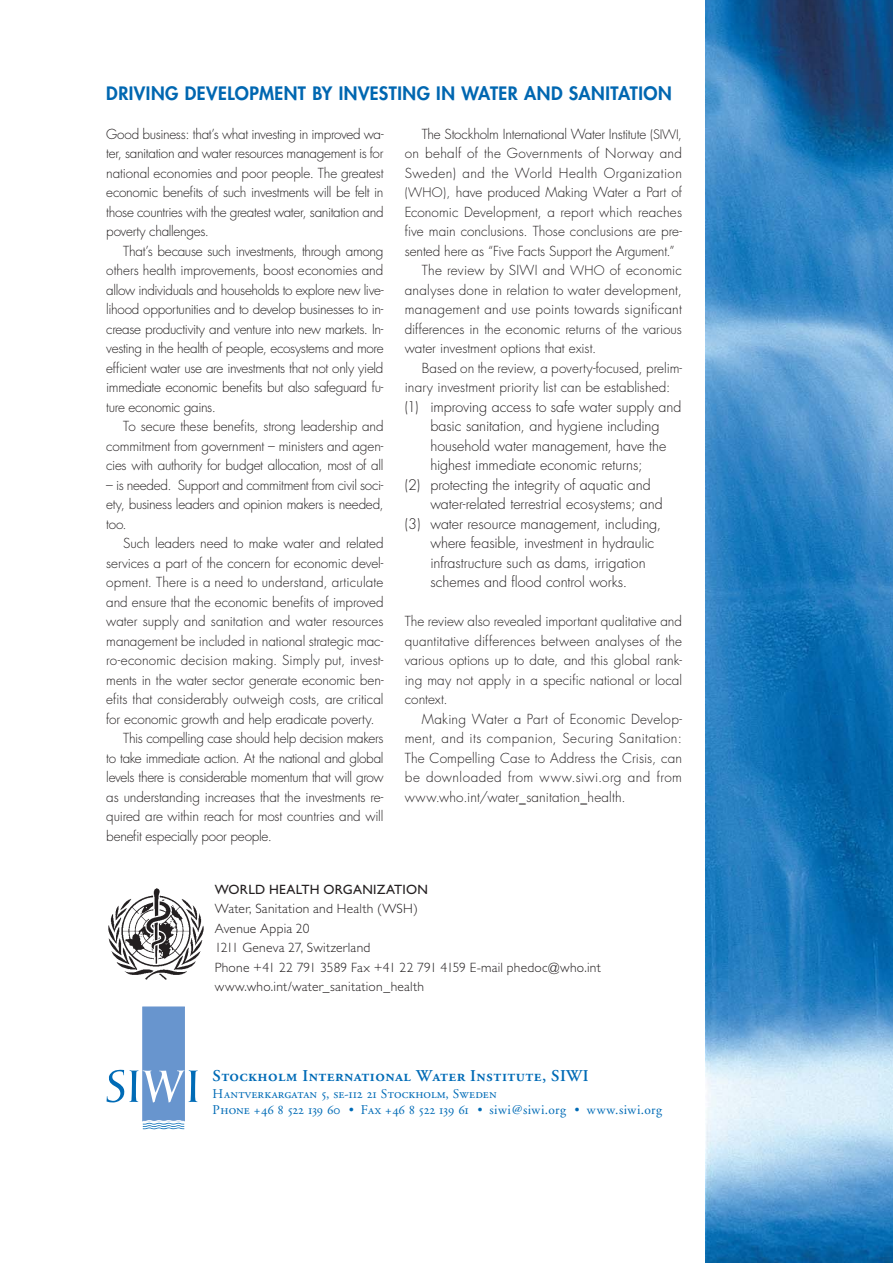
<style>
.page{position:relative;width:893px;height:1263px;background:#fff}
.page>*{position:absolute;margin:0;border:0;box-sizing:border-box;transform-origin:0 0}
.t1{font:800 18px "Futura";letter-spacing:.025em;color:#0067b1}
.t2{font:600 16.5px "Adobe Garamond Exp";letter-spacing:.025em;color:#006bb6}
.t3{font:300 14.25px "Futura";color:#231f20}
.t4{font:300 13.5px/19.5px "Futura";letter-spacing:-.005em;color:#231f20;text-align:justify}
.t5{font:300 13.5px/19.5px "Gill Sans";letter-spacing:.015em;color:#231f20}
.t6{font:300 13.5px "Futura";letter-spacing:.02em;color:#231f20}
.t7{font:300 13.5px "Futura";letter-spacing:-.025em;color:#231f20}
.t8{font:300 13.5px "Futura";letter-spacing:-.03em;color:#231f20}
.t9{font:300 13.5px "Futura";letter-spacing:.025em;color:#231f20}
.t10{font:300 13.5px "Futura";letter-spacing:.03em;color:#231f20}
.t11{font:13.5px "Gill Sans";letter-spacing:.02em;color:#231f20}
.t12{font:13.35px "Adobe Garamond";letter-spacing:.035em;color:#006bb6}
.t13{font:13.35px "Adobe Garamond Exp";letter-spacing:.005em;color:#006bb6}
.s1{font-size:12.75px}
.s2{font-family:"Adobe Garamond"}
.s3{font-family:"Adobe Garamond Exp"}
.s4{font-style:italic}
</style>
<div class="page">
<div style="left:142px;top:1006px;width:43px;height:115px;background:#6895ce;border:1px solid #6895ce"></div>
<svg style="left:107px;top:1070px;width:91px;height:33px"></svg>
<svg style="left:143px;top:1120px;width:41px;height:9px"></svg>
<img style="left:705px;top:0;width:188px;height:1263px">
<img style="left:109px;top:889px;width:95px;height:90px">
<h1 class="t1" style="left:106px;top:85px;width:567px">DRIVING DEVELOPMENT BY INVESTING IN WATER AND SANITATION</h1>
<p class="t4" style="left:106px;top:125px;width:279px">Good business: that’s what investing in improved wa&shy;ter, sanitation and water resources management is for national economies and poor people. The greatest economic benefits of such investments will be felt in those countries with the greatest water, sanitation and poverty challenges.</p>
<p class="t4" style="left:106px;top:242px;width:279px;text-indent:17px">That’s because such investments, through among others health improvements, boost economies and allow individuals and households to explore new live&shy;lihood opportunities and to develop businesses to in&shy;crease productivity and venture into new markets. In&shy;vesting in the health of people, ecosystems and more efficient water use are investments that not only yield immediate economic benefits but also safeguard fu&shy;ture economic gains.</p>
<p class="t4" style="left:106px;top:418px;width:279px;text-indent:17px">To secure these benefits, strong leadership and commitment from government – ministers and agen&shy;cies with authority for budget allocation, most of all</p>
<p class="t4" style="left:106px;top:476px;width:279px">– is needed. Support and commitment from civil soci&shy;ety, business leaders and opinion makers is needed, too.</p>
<p class="t4" style="left:123px;top:535px;width:262px">Such leaders need to make water and related</p>
<p class="t4" style="left:106px;top:554px;width:279px">services a part of the concern for economic devel-</p>
<p class="t4" style="left:106px;top:574px;width:279px">opment. There is a need to understand, articulate</p>
<p class="t4" style="left:106px;top:593px;width:279px">and ensure that the economic benefits of improved</p>
<p class="t4" style="left:106px;top:613px;width:279px">water supply and sanitation and water resources</p>
<p class="t4" style="left:106px;top:632px;width:279px">management be included in national strategic mac-</p>
<p class="t4" style="left:106px;top:652px;width:279px">ro-economic decision making. Simply put, invest-</p>
<p class="t4" style="left:106px;top:671px;width:279px">ments in the water sector generate economic ben-</p>
<p class="t4" style="left:106px;top:691px;width:279px">efits that considerably outweigh costs, are critical</p>
<p class="t4" style="left:106px;top:710px;width:270px">for economic growth and help eradicate poverty.</p>
<p class="t7" style="left:123px;top:732px;width:262px">This compelling case should help decision makers</p>
<p class="t8" style="left:106px;top:752px;width:279px">to take immediate action. At the national and global</p>
<p class="t7" style="left:106px;top:771px;width:279px">levels there is considerable momentum that will grow</p>
<p class="t4" style="left:106px;top:788px;width:279px">as understanding increases that the investments re-</p>
<p class="t4" style="left:106px;top:808px;width:279px">quired are within reach for most countries and will</p>
<p class="t4" style="left:106px;top:827px;width:167px">benefit especially poor people.</p>
<p class="t4" style="left:422px;top:125px;width:262px">The Stockholm International Water Institute <span class="s1">(SIWI</span>,</p>
<p class="t6" style="left:405px;top:147px;width:279px">on behalf of the Governments of Norway and</p>
<p class="t10" style="left:405px;top:167px;width:279px">Sweden) and the World Health Organization</p>
<p class="t4" style="left:405px;top:184px;width:279px"><span class="s1">(WHO),</span> have produced Making Water a Part of</p>
<p class="t4" style="left:405px;top:203px;width:279px">Economic Development, a report which reaches</p>
<p class="t4" style="left:405px;top:223px;width:279px">five main conclusions. Those conclusions are pre-</p>
<p class="t4" style="left:405px;top:242px;width:271px">sented here as “Five Facts Support the Argument.”</p>
<p class="t6" style="left:422px;top:264px;width:262px">The review by SIWI and <span class="s1">WHO</span> of economic</p>
<p class="t9" style="left:405px;top:284px;width:279px">analyses done in relation to water development,</p>
<p class="t6" style="left:405px;top:303px;width:279px">management and use points towards significant</p>
<p class="t4" style="left:405px;top:320px;width:279px">differences in the economic returns of the various</p>
<p class="t4" style="left:405px;top:340px;width:193px">water investment options that exist.</p>
<p class="t4" style="left:422px;top:359px;width:262px">Based on the review, a poverty-focused, prelim-</p>
<p class="t4" style="left:405px;top:379px;width:267px">inary investment priority list can be established:</p>
<p class="t3" style="left:405px;top:400px;width:278px">(1) improving access to safe water supply and</p>
<p class="t3" style="left:430px;top:420px;width:231px">basic sanitation, and hygiene including</p>
<p class="t3" style="left:430px;top:439px;width:237px">household water management, have the</p>
<p class="t3" style="left:430px;top:459px;width:214px">highest immediate economic returns;</p>
<p class="t3" style="left:405px;top:478px;width:248px">(2) protecting the integrity of aquatic and</p>
<p class="t3" style="left:430px;top:498px;width:234px">water-related terrestrial ecosystems; and</p>
<p class="t3" style="left:405px;top:517px;width:258px">(3) water resource management, including,</p>
<p class="t3" style="left:430px;top:537px;width:226px">where feasible, investment in hydraulic</p>
<p class="t3" style="left:430px;top:556px;width:217px">infrastructure such as dams, irrigation</p>
<p class="t3" style="left:430px;top:576px;width:198px">schemes and flood control works.</p>
<p class="t4" style="left:405px;top:613px;width:279px">The review also revealed important qualitative and quantitative differences between analyses of the various options up to date, and this global rank&shy;ing may not apply in a specific national or local context.</p>
<p class="t4" style="left:405px;top:710px;width:279px;text-indent:17px">Making Water a Part of Economic Develop&shy;ment, and its companion, Securing Sanitation:<br>The Compelling Case to Address the Crisis, can be downloaded from www.siwi.org and from www.who.int/water_sanitation_health.</p>
<p class="t11" style="left:215px;top:885px;width:215px">WORLD HEALTH ORGANIZATION</p>
<p class="t5" style="left:215px;top:900px;width:387px">Water, Sanitation and Health (WSH)<br>Avenue Appia 20<br>1211 Geneva 27, Switzerland<br>Phone +41 22 791 3589 Fax +41 22 791 4159 E-mail phedoc@who.int www.who.int/water_sanitation_health</p>
<p class="t2" style="left:213px;top:1069px;width:377px"><span class="s2">S</span>tockholm <span class="s2">I</span>nternational <span class="s2">W</span>ater <span class="s2">I</span>nstitute<span class="s2">, SIWI</span></p>
<p class="t13" style="left:213px;top:1085px;width:286px"><span class="s2">H</span>antverkargatan 5, se-112 21 <span class="s2">S</span>tockholm<span class="s2">, S</span>weden</p>
<p class="t12" style="left:213px;top:1105px;width:451px">P<span class="s3">hone</span> +<span class="s3">46 8 522 139 60</span> <span class="s4">•</span> F<span class="s3">ax</span> +<span class="s3">46 8 522 139 61</span> <span class="s4">•</span> siwi@siwi.org <span class="s4">•</span> www.siwi.org</p>
</div>
